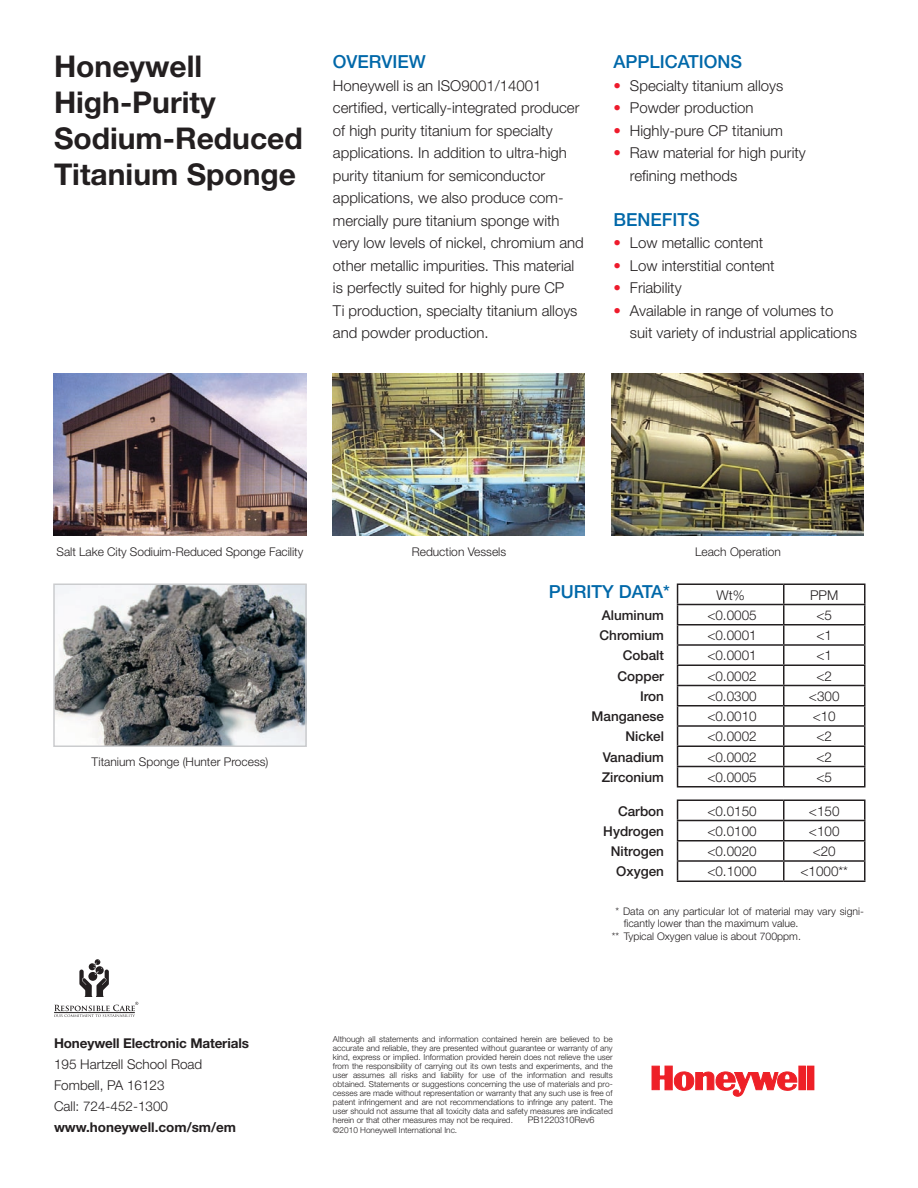
<style>
.page{position:relative;width:918px;height:1188px;background:#fff}
.page>*{position:absolute;margin:0;border:0;box-sizing:border-box;transform-origin:0 0}
.Product_Name{font:700 30px/36px "Helvetica Neue";color:#231f20}
.Body_Copy_Two{font:500 18px "Helvetica Neue";color:#0068a9}
.Body_Copy_Two-2{font:300 15px/22.5px "Helvetica Neue";color:#231f20}
.Address_Block_Text{font:300 13.5px "Helvetica Neue";color:#231f20}
.t1{font:500 13.5px "Helvetica Neue";color:#231f20}
.Address_Block_Bold_L{font:700 13.5px "Helvetica Neue";letter-spacing:-.01em;color:#231f20}
.Address_Block_Text-2{font:700 13.5px "Helvetica Neue";color:#231f20}
.Body_Copy_Two-3{font:300 12px "Helvetica Neue";color:#231f20}
.t2{font:300 10.5px/11.2px "Helvetica Neue";color:#231f20}
.t3{font:300 9px "Helvetica Neue";color:#231f20}
.t4{font:300 8.25px/9px "Helvetica Neue";color:#231f20;text-align:justify}
.s1{color:#ee1b2c}
</style>
<div class="page">
<svg style="left:652px;top:1066px;width:145px;height:30px"></svg>
<div style="left:799px;top:1066px;width:6px;height:24px;background:#ee2027"></div>
<div style="left:799px;top:1066px;width:7px;height:24px;border:1px solid #ee2027"></div>
<div style="left:807px;top:1066px;width:7px;height:24px;background:#ee2027"></div>
<svg style="left:54px;top:959px;width:84px;height:58px"></svg>
<img style="left:54px;top:374px;width:252px;height:162px">
<img style="left:612px;top:374px;width:252px;height:162px">
<img style="left:333px;top:374px;width:252px;height:162px">
<img style="left:56px;top:587px;width:248px;height:157px">
<div style="left:53px;top:584px;width:254px;height:163px;border:2px solid #cbccce"></div>
<hr style="left:677px;top:584px;width:107px;height:1px;background:#231f20">
<hr style="left:784px;top:584px;width:82px;height:1px;background:#231f20">
<hr style="left:677px;top:604px;width:107px;height:1px;background:#231f20">
<hr style="left:784px;top:604px;width:82px;height:1px;background:#231f20">
<hr style="left:677px;top:624px;width:107px;height:2px;background:#231f20">
<hr style="left:784px;top:624px;width:82px;height:2px;background:#231f20">
<hr style="left:677px;top:644px;width:107px;height:2px;background:#231f20">
<hr style="left:784px;top:644px;width:82px;height:2px;background:#231f20">
<hr style="left:677px;top:664px;width:107px;height:2px;background:#231f20">
<hr style="left:784px;top:664px;width:82px;height:2px;background:#231f20">
<hr style="left:677px;top:685px;width:107px;height:1px;background:#231f20">
<hr style="left:784px;top:685px;width:82px;height:1px;background:#231f20">
<hr style="left:677px;top:705px;width:107px;height:1px;background:#231f20">
<hr style="left:784px;top:705px;width:82px;height:1px;background:#231f20">
<hr style="left:677px;top:725px;width:107px;height:2px;background:#231f20">
<hr style="left:784px;top:725px;width:82px;height:2px;background:#231f20">
<hr style="left:677px;top:746px;width:107px;height:1px;background:#231f20">
<hr style="left:784px;top:746px;width:82px;height:1px;background:#231f20">
<hr style="left:677px;top:766px;width:107px;height:1px;background:#231f20">
<svg style="left:677px;top:585px;width:1px;height:201px"></svg>
<hr style="left:784px;top:766px;width:82px;height:1px;background:#231f20">
<svg style="left:783px;top:585px;width:1px;height:201px"></svg>
<svg style="left:864px;top:585px;width:2px;height:201px"></svg>
<hr style="left:677px;top:820px;width:107px;height:1px;background:#231f20">
<hr style="left:784px;top:820px;width:82px;height:1px;background:#231f20">
<hr style="left:677px;top:840px;width:107px;height:2px;background:#231f20">
<hr style="left:784px;top:840px;width:82px;height:2px;background:#231f20">
<hr style="left:677px;top:860px;width:107px;height:2px;background:#231f20">
<svg style="left:677px;top:801px;width:1px;height:79px"></svg>
<hr style="left:784px;top:860px;width:82px;height:2px;background:#231f20">
<svg style="left:783px;top:801px;width:1px;height:79px"></svg>
<svg style="left:864px;top:801px;width:2px;height:79px"></svg>
<hr style="left:677px;top:880px;width:107px;height:2px;background:#231f20">
<hr style="left:784px;top:880px;width:82px;height:2px;background:#231f20">
<hr style="left:677px;top:786px;width:107px;height:2px;background:#231f20">
<hr style="left:784px;top:786px;width:82px;height:2px;background:#231f20">
<hr style="left:677px;top:800px;width:107px;height:1px;background:#231f20">
<hr style="left:784px;top:800px;width:82px;height:1px;background:#231f20">
<p class="Product_Name" style="left:54px;top:48px;width:150px">Honeywell</p>
<p class="Product_Name" style="left:54px;top:84px;width:163px">High-Purity</p>
<p class="Product_Name" style="left:54px;top:120px;width:250px">Sodium-Reduced<br>Titanium Sponge</p>
<p class="Body_Copy_Two" style="left:333px;top:51px;width:94px">overview</p>
<p class="Body_Copy_Two-2" style="left:333px;top:74px;width:252px">Honeywell is an ISO9001/14001 certified, vertically-integrated producer of high purity titanium for specialty applications. In addition to ultra-high purity titanium for semiconductor applications, we also produce com&shy;mercially pure titanium sponge with very low levels of nickel, chromium and other metallic impurities. This material is perfectly suited for highly pure CP<br>Ti production, specialty titanium alloys and powder production.</p>
<p class="Body_Copy_Two" style="left:613px;top:51px;width:130px">applications</p>
<p class="Body_Copy_Two-2" style="left:613px;top:74px;width:171px"><span class="s1">•</span> Specialty titanium alloys</p>
<p class="Body_Copy_Two-2" style="left:613px;top:96px;width:142px"><span class="s1">•</span> Powder production</p>
<p class="Body_Copy_Two-2" style="left:613px;top:119px;width:171px"><span class="s1">•</span> Highly-pure CP titanium</p>
<p class="Body_Copy_Two-2" style="left:630px;top:141px;width:177px;text-indent:-16px"><span class="s1">•</span> Raw material for high purity refining methods</p>
<p class="Body_Copy_Two" style="left:613px;top:208px;width:88px">benefits</p>
<p class="Body_Copy_Two-2" style="left:613px;top:231px;width:151px"><span class="s1">•</span> Low metallic content</p>
<p class="Body_Copy_Two-2" style="left:613px;top:254px;width:163px"><span class="s1">•</span> Low interstitial content</p>
<p class="Body_Copy_Two-2" style="left:613px;top:276px;width:70px"><span class="s1">•</span> Friability</p>
<p class="Body_Copy_Two-2" style="left:630px;top:299px;width:228px;text-indent:-16px"><span class="s1">•</span> Available in range of volumes to suit variety of industrial applications</p>
<p class="Body_Copy_Two-3" style="left:57px;top:544px;width:248px">Salt Lake City Sodiuim-Reduced Sponge Facility</p>
<p class="Body_Copy_Two-3" style="left:412px;top:544px;width:96px">Reduction Vessels</p>
<p class="Body_Copy_Two-3" style="left:695px;top:544px;width:87px">Leach Operation</p>
<p class="Body_Copy_Two-3" style="left:92px;top:754px;width:179px">Titanium Sponge (Hunter Process)</p>
<p class="Address_Block_Bold_L" style="left:54px;top:1035px;width:196px">Honeywell Electronic Materials</p>
<p class="Address_Block_Text" style="left:54px;top:1056px;width:150px">195 Hartzell School Road</p>
<p class="Address_Block_Text" style="left:54px;top:1077px;width:112px">Fombell, PA 16123</p>
<p class="Address_Block_Text" style="left:54px;top:1098px;width:116px">Call: 724-452-1300</p>
<p class="Address_Block_Text-2" style="left:54px;top:1119px;width:184px">www.honeywell.com/sm/em</p>
<p class="Body_Copy_Two" style="left:549px;top:580px;width:123px">purity data*</p>
<p class="Address_Block_Text" style="left:717px;top:587px;width:30px">Wt%</p>
<p class="Address_Block_Text" style="left:810px;top:587px;width:30px">PPM</p>
<p class="t1" style="left:602px;top:607px;width:64px">Aluminum</p>
<p class="Address_Block_Text" style="left:707px;top:607px;width:51px">&lt;0.0005</p>
<p class="Address_Block_Text" style="left:816px;top:607px;width:17px">&lt;5</p>
<p class="t1" style="left:600px;top:627px;width:66px">Chromium</p>
<p class="Address_Block_Text" style="left:707px;top:627px;width:51px">&lt;0.0001</p>
<p class="Address_Block_Text" style="left:816px;top:627px;width:17px">&lt;1</p>
<p class="t1" style="left:623px;top:648px;width:43px">Cobalt</p>
<p class="Address_Block_Text" style="left:707px;top:647px;width:51px">&lt;0.0001</p>
<p class="Address_Block_Text" style="left:816px;top:647px;width:17px">&lt;1</p>
<p class="t1" style="left:618px;top:668px;width:48px">Copper</p>
<p class="Address_Block_Text" style="left:707px;top:668px;width:51px">&lt;0.0002</p>
<p class="Address_Block_Text" style="left:816px;top:668px;width:17px">&lt;2</p>
<p class="t1" style="left:640px;top:688px;width:26px">Iron</p>
<p class="Address_Block_Text" style="left:707px;top:688px;width:51px">&lt;0.0300</p>
<p class="Address_Block_Text" style="left:809px;top:688px;width:32px">&lt;300</p>
<p class="t1" style="left:592px;top:708px;width:74px">Manganese</p>
<p class="Address_Block_Text" style="left:707px;top:708px;width:51px">&lt;0.0010</p>
<p class="Address_Block_Text" style="left:813px;top:708px;width:25px">&lt;10</p>
<p class="t1" style="left:626px;top:729px;width:40px">Nickel</p>
<p class="Address_Block_Text" style="left:707px;top:728px;width:51px">&lt;0.0002</p>
<p class="Address_Block_Text" style="left:816px;top:728px;width:17px">&lt;2</p>
<p class="t1" style="left:603px;top:749px;width:63px">Vanadium</p>
<p class="Address_Block_Text" style="left:707px;top:749px;width:51px">&lt;0.0002</p>
<p class="Address_Block_Text" style="left:816px;top:749px;width:17px">&lt;2</p>
<p class="t1" style="left:602px;top:769px;width:64px">Zirconium</p>
<p class="Address_Block_Text" style="left:707px;top:769px;width:51px">&lt;0.0005</p>
<p class="Address_Block_Text" style="left:816px;top:769px;width:17px">&lt;5</p>
<p class="t1" style="left:618px;top:803px;width:48px">Carbon</p>
<p class="Address_Block_Text" style="left:707px;top:803px;width:51px">&lt;0.0150</p>
<p class="Address_Block_Text" style="left:809px;top:803px;width:32px">&lt;150</p>
<p class="t1" style="left:603px;top:823px;width:62px">Hydrogen</p>
<p class="Address_Block_Text" style="left:707px;top:823px;width:51px">&lt;0.0100</p>
<p class="Address_Block_Text" style="left:809px;top:823px;width:32px">&lt;100</p>
<p class="t1" style="left:611px;top:843px;width:55px">Nitrogen</p>
<p class="Address_Block_Text" style="left:707px;top:843px;width:51px">&lt;0.0020</p>
<p class="Address_Block_Text" style="left:813px;top:843px;width:25px">&lt;20</p>
<p class="t1" style="left:616px;top:864px;width:49px">Oxygen</p>
<p class="Address_Block_Text" style="left:707px;top:863px;width:51px">&lt;0.1000</p>
<p class="Address_Block_Text" style="left:800px;top:863px;width:49px">&lt;1000**</p>
<p class="t2" style="left:624px;top:906px;width:242px;text-indent:-8px">* Data on any particular lot of material may vary signi&shy;ficantly lower than the maximum value.</p>
<p class="t2" style="left:612px;top:930px;width:191px">** Typical Oxygen value is about 700ppm.</p>
<p class="t4" style="left:333px;top:1034px;width:281px">Although all statements and information contained herein are believed to be accurate and reliable, they are presented without guarantee or warranty of any kind, express or implied. Information provided herein does not relieve the user from the responsibility of carrying out its own tests and experiments, and the user assumes all risks and liability for use of the information and results obtained. Statements or suggestions concerning the use of materials and pro&shy;cesses are made without representation or warranty that any such use is free of patent infringement and are not recommendations to infringe any patent. The user should not assume that all toxicity data and safety measures are indicated herein or that other measures may not be required.</p>
<p class="t3" style="left:528px;top:1114px;width:68px">PB1220310Rev6</p>
<p class="t4" style="left:333px;top:1126px;width:126px">©2010 Honeywell International Inc.</p>
</div>
